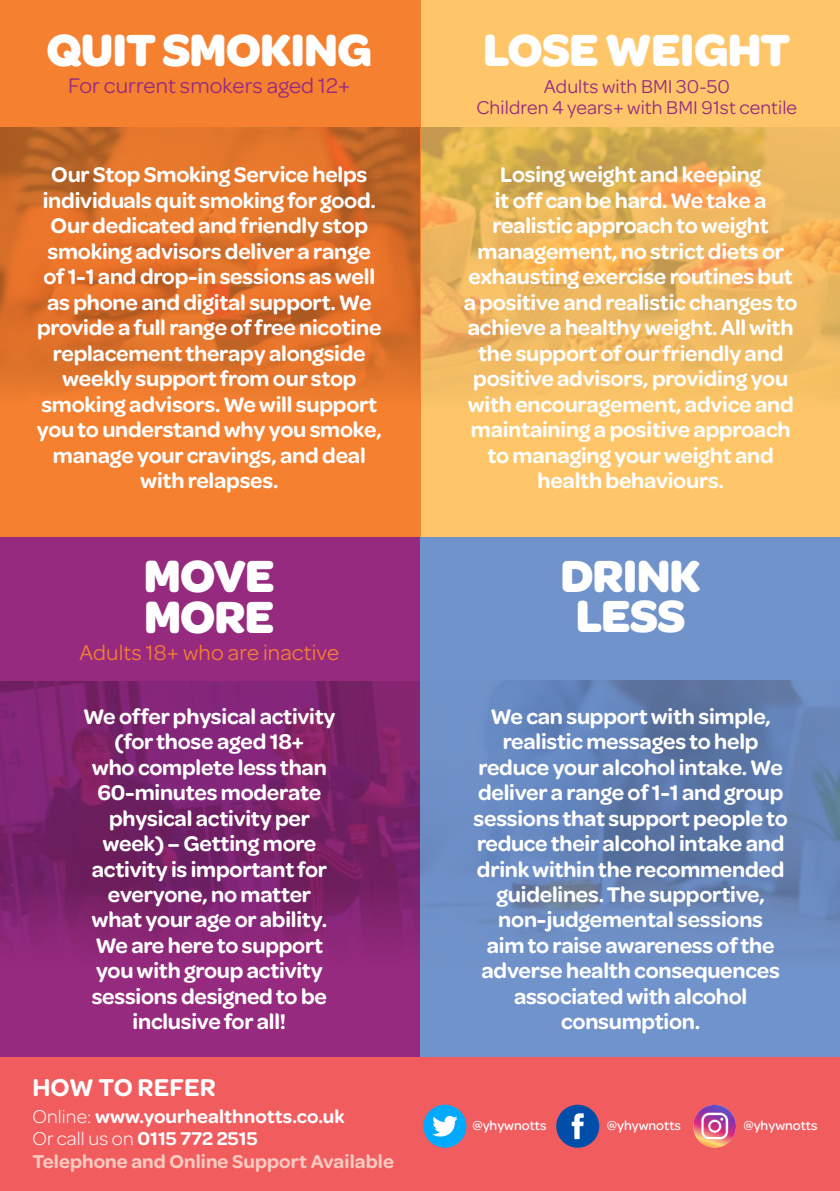
<style>
.page{position:relative;width:840px;height:1191px;background:#fff}
.page>*{position:absolute;margin:0;border:0;box-sizing:border-box;transform-origin:0 0}
.t1{font:700 48px/40.4px "Omnes";letter-spacing:-.02em;color:#fff}
.t2{font:600 26px "Omnes";letter-spacing:.005em;color:#fff}
.t3{font:600 22.6px/25.4px "Omnes";letter-spacing:-.01em;color:#fff;text-align:center}
.t4{font:22.6px "Omnes";letter-spacing:.005em;color:#962a7f}
.t5{font:22.6px "Omnes";letter-spacing:.005em;color:#f58030}
.t6{font:600 19.8px/22.6px "Omnes";letter-spacing:.005em;color:#fff}
.t7{font:19.8px/21.4px "Omnes";letter-spacing:.005em;color:#962a7f;text-align:center}
.t8{font:500 13.8px "Omnes";color:#fff}
.s1{font-weight:300}
.s2{color:#fbcbc2}
</style>
<div class="page">
<div style="left:420px;top:0;width:419px;height:536px;background:#fec669"></div>
<img style="left:420px;top:127px;width:419px;height:287px">
<div style="left:0;top:536px;width:420px;height:521px;background:#962a7f"></div>
<img style="left:0;top:681px;width:420px;height:266px">
<svg style="left:420px;top:536px;width:419px;height:521px;background:#6a8ac0"></svg>
<svg style="left:0;top:0;width:420px;height:536px;background:#e7772c"></svg>
<div style="left:0;top:1057px;width:839px;height:133px;background:#f15d5f"></div>
<div style="left:423px;top:1104px;width:43px;height:43px;background:#01aaff;border-radius:50%"></div>
<svg style="left:432px;top:1115px;width:25px;height:22px"></svg>
<div style="left:556px;top:1104px;width:43px;height:43px;background:#014eaa;border-radius:50%"></div>
<svg style="left:571px;top:1113px;width:12px;height:26px"></svg>
<svg style="left:693px;top:1104px;width:42px;height:43px"></svg>
<h1 class="t1" style="left:46px;top:27px;width:327px">QUIT SMOKING</h1>
<p class="t4" style="left:68px;top:70px;width:283px">For current smokers aged 12+</p>
<p class="t3" style="left:37px;top:161px;width:346px">Our Stop Smoking Service helps individuals quit smoking for good.<br>Our dedicated and friendly stop smoking advisors deliver a range of 1-1 and drop-in sessions as well as phone and digital support. We provide a full range of free nicotine replacement therapy alongside weekly support from our stop smoking advisors. We will support you to understand why you smoke, manage your cravings, and deal with relapses.</p>
<h1 class="t1" style="left:144px;top:553px;width:132px">MOVE<br>MORE</h1>
<p class="t5" style="left:79px;top:637px;width:261px">Adults 18+ who are inactive</p>
<p class="t3" style="left:83px;top:702px;width:254px">We offer physical activity (for those aged 18+<br>who complete less than<br>60-minutes moderate physical activity per week) – Getting more activity is important for everyone, no matter what your age or ability.<br>We are here to support you with group activity sessions designed to be inclusive for all!</p>
<h1 class="t1" style="left:483px;top:27px;width:308px">LOSE WEIGHT</h1>
<p class="t7" style="left:476px;top:74px;width:322px">Adults with BMI 30-50<br>Children 4 years+ with BMI 91st centile</p>
<p class="t3" style="left:463px;top:161px;width:335px">Losing weight and keeping<br>it off can be hard. We take a realistic approach to weight management, no strict diets or exhausting exercise routines but a positive and realistic changes to achieve a healthy weight. All with the support of our friendly and positive advisors, providing you with encouragement, advice and maintaining a positive approach to managing your weight and health behaviours.</p>
<h1 class="t1" style="left:560px;top:554px;width:142px;line-height:39.6px;text-align:center">DRINK<br>LESS</h1>
<p class="t3" style="left:473px;top:702px;width:315px">We can support with simple, realistic messages to help reduce your alcohol intake. We deliver a range of 1-1 and group sessions that support people to reduce their alcohol intake and drink within the recommended guidelines. The supportive, non-judgemental sessions<br>aim to raise awareness of the adverse health consequences associated with alcohol consumption.</p>
<p class="t2" style="left:32px;top:1068px;width:185px">HOW TO REFER</p>
<p class="t6" style="left:32px;top:1103px;width:363px"><span class="s1">Online:</span> www.yourhealthnotts.co.uk<br><span class="s1">Or call us on</span> 0115 772 2515<br><span class="s2">Telephone and Online Support Available</span></p>
<p class="t8" style="left:472px;top:1115px;width:76px">@yhywnotts</p>
<p class="t8" style="left:606px;top:1115px;width:76px">@yhywnotts</p>
<p class="t8" style="left:743px;top:1115px;width:76px">@yhywnotts</p>
</div>
